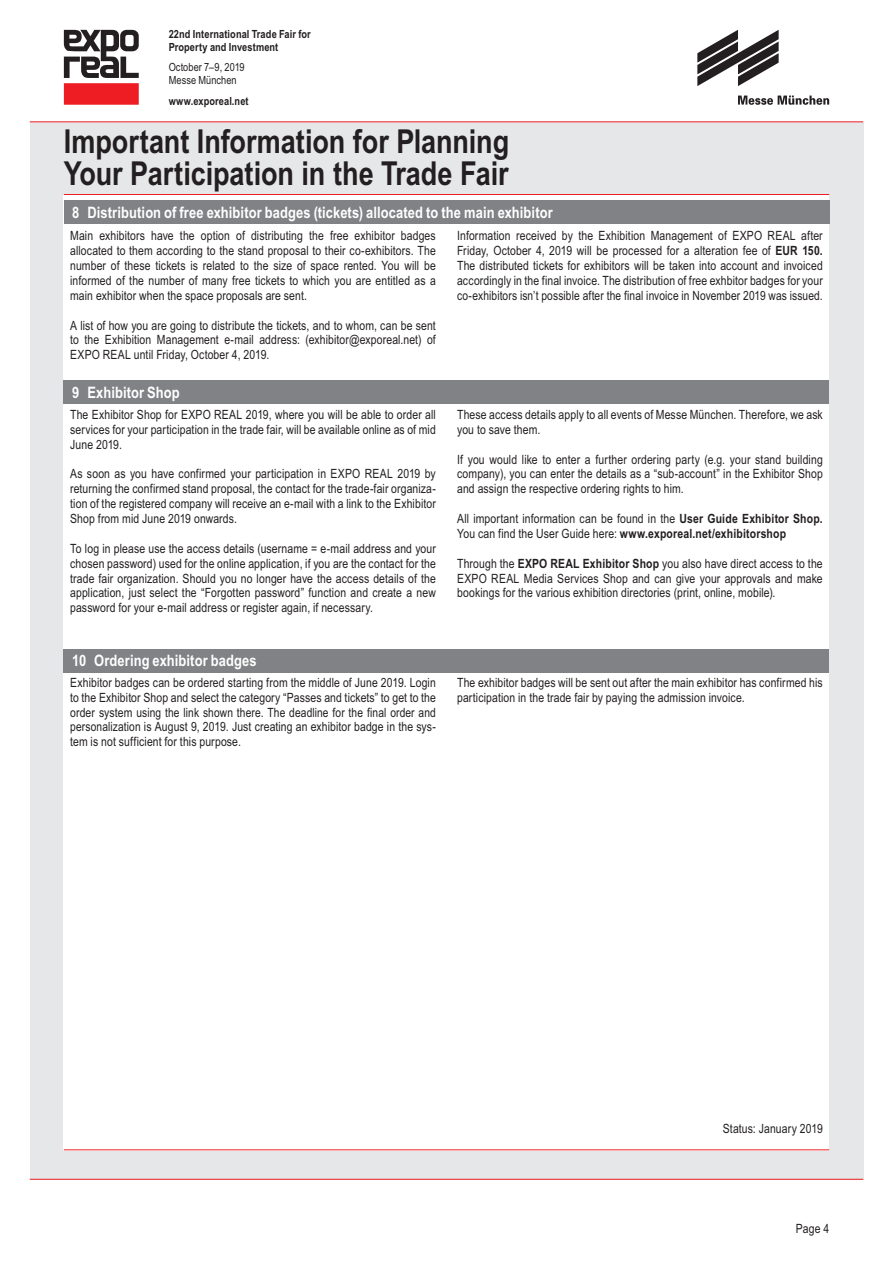
<style>
.page{position:relative;width:893px;height:1263px;background:#fff}
.page>*{position:absolute;margin:0;border:0;box-sizing:border-box;transform-origin:0 0}
.t1{font:700 33px/31.5px "Arial Narrow";letter-spacing:-.005em;color:#231f20}
.t2{font:700 15.75px "Arial Narrow";letter-spacing:.005em;color:#fff}
.t3{font:12.75px/14.9px "Arial Narrow";letter-spacing:.01em;color:#231f20;text-align:justify}
.t4{font:700 11.25px/12.8px "Arial Narrow";letter-spacing:.01em;color:#231f20}
.t5{font:11.25px/12.8px "Arial Narrow";letter-spacing:.005em;color:#231f20}
.s1{font-weight:700}
</style>
<div class="page">
<div style="left:30px;top:122px;width:833px;height:1057px;background:#e6e7e9"></div>
<hr style="left:30px;top:1179px;width:833px;height:1px;background:#ee1d23">
<div style="left:64px;top:194px;width:765px;height:956px;background:#fff"></div>
<hr style="left:30px;top:121px;width:833px;height:1px;background:#ee1d23">
<hr style="left:64px;top:1149px;width:765px;height:1px;background:#ee1d23">
<hr style="left:64px;top:194px;width:765px;height:1px;background:#ee1d23">
<svg style="left:738px;top:96px;width:91px;height:9px"></svg>
<svg style="left:697px;top:30px;width:82px;height:56px"></svg>
<div style="left:64px;top:83px;width:75px;height:22px;background:#ee1d23"></div>
<svg style="left:64px;top:30px;width:75px;height:48px"></svg>
<div style="left:64px;top:200px;width:765px;height:24px;background:#808285"></div>
<div style="left:64px;top:381px;width:765px;height:23px;background:#808285"></div>
<div style="left:64px;top:649px;width:765px;height:23px;background:#808285"></div>
<p class="t4" style="left:169px;top:27px;width:144px">22nd International Trade Fair for<br>Property and Investment</p>
<p class="t5" style="left:169px;top:61px;width:78px">October 7–9, 2019<br>Messe München</p>
<p class="t4" style="left:169px;top:94px;width:81px">www.exporeal.net</p>
<h1 class="t1" style="left:64px;top:124px;width:447px">Important Information for Planning<br>Your Participation in the Trade Fair</h1>
<p class="t2" style="left:72px;top:200px;width:482px">8 Distribution of free exhibitor badges (tickets) allocated to the main exhibitor</p>
<p class="t3" style="left:70px;top:228px;width:367px">Main exhibitors have the option of distributing the free exhibitor badges allocated to them according to the stand proposal to their co-exhibitors. The number of these tickets is related to the size of space rented. You will be informed of the number of many free tickets to which you are entitled as a main exhibitor when the space proposals are sent.</p>
<p class="t3" style="left:70px;top:317px;width:367px">A list of how you are going to distribute the tickets, and to whom, can be sent to the Exhibition Management e-mail address: (exhibitor@exporeal.net) of EXPO REAL until Friday, October 4, 2019.</p>
<p class="t2" style="left:72px;top:381px;width:109px">9 Exhibitor Shop</p>
<p class="t3" style="left:70px;top:406px;width:367px">The Exhibitor Shop for EXPO REAL 2019, where you will be able to order all services for your participation in the trade fair, will be available online as of mid June 2019.</p>
<p class="t3" style="left:70px;top:466px;width:367px">As soon as you have confirmed your participation in EXPO REAL 2019 by returning the confirmed stand proposal, the contact for the trade-fair organiza&shy;tion of the registered company will receive an e-mail with a link to the Exhibitor Shop from mid June 2019 onwards.</p>
<p class="t3" style="left:70px;top:540px;width:367px">To log in please use the access details (username = e-mail address and your chosen password) used for the online application, if you are the contact for the trade fair organization. Should you no longer have the access details of the application, just select the “Forgotten password” function and create a new password for your e-mail address or register again, if necessary.</p>
<p class="t2" style="left:72px;top:649px;width:186px">10 Ordering exhibitor badges</p>
<p class="t3" style="left:70px;top:674px;width:367px">Exhibitor badges can be ordered starting from the middle of June 2019. Login to the Exhibitor Shop and select the category “Passes and tickets” to get to the order system using the link shown there. The deadline for the final order and personalization is August 9, 2019. Just creating an exhibitor badge in the sys&shy;tem is not sufficient for this purpose.</p>
<p class="t3" style="left:457px;top:228px;width:367px">Information received by the Exhibition Management of EXPO REAL after Friday, October 4, 2019 will be processed for a alteration fee of <span class="s1">EUR 150.<br></span>The distributed tickets for exhibitors will be taken into account and invoiced accordingly in the final invoice. The distribution of free exhbitor badges for your co-exhibitors isn’t possible after the final invoice in November 2019 was issued.</p>
<p class="t3" style="left:457px;top:406px;width:367px">These access details apply to all events of Messe München. Therefore, we ask you to save them.</p>
<p class="t3" style="left:457px;top:451px;width:367px">If you would like to enter a further ordering party (e.g. your stand building company), you can enter the details as a “sub-account” in the Exhibitor Shop and assign the respective ordering rights to him.</p>
<p class="t3" style="left:457px;top:511px;width:367px">All important information can be found in the <span class="s1">User Guide Exhibitor Shop.<br></span>You can find the User Guide here: <span class="s1">www.exporeal.net/exhibitorshop</span></p>
<p class="t3" style="left:457px;top:555px;width:367px">Through the <span class="s1">EXPO REAL Exhibitor Shop</span> you also have direct access to the EXPO REAL Media Services Shop and can give your approvals and make bookings for the various exhibition directories (print, online, mobile).</p>
<p class="t3" style="left:457px;top:674px;width:367px">The exhibitor badges will be sent out after the main exhibitor has confirmed his participation in the trade fair by paying the admission invoice.</p>
<p class="t3" style="left:723px;top:1121px;width:102px">Status: January 2019</p>
<p class="t3" style="left:796px;top:1221px;width:35px">Page 4</p>
</div>
